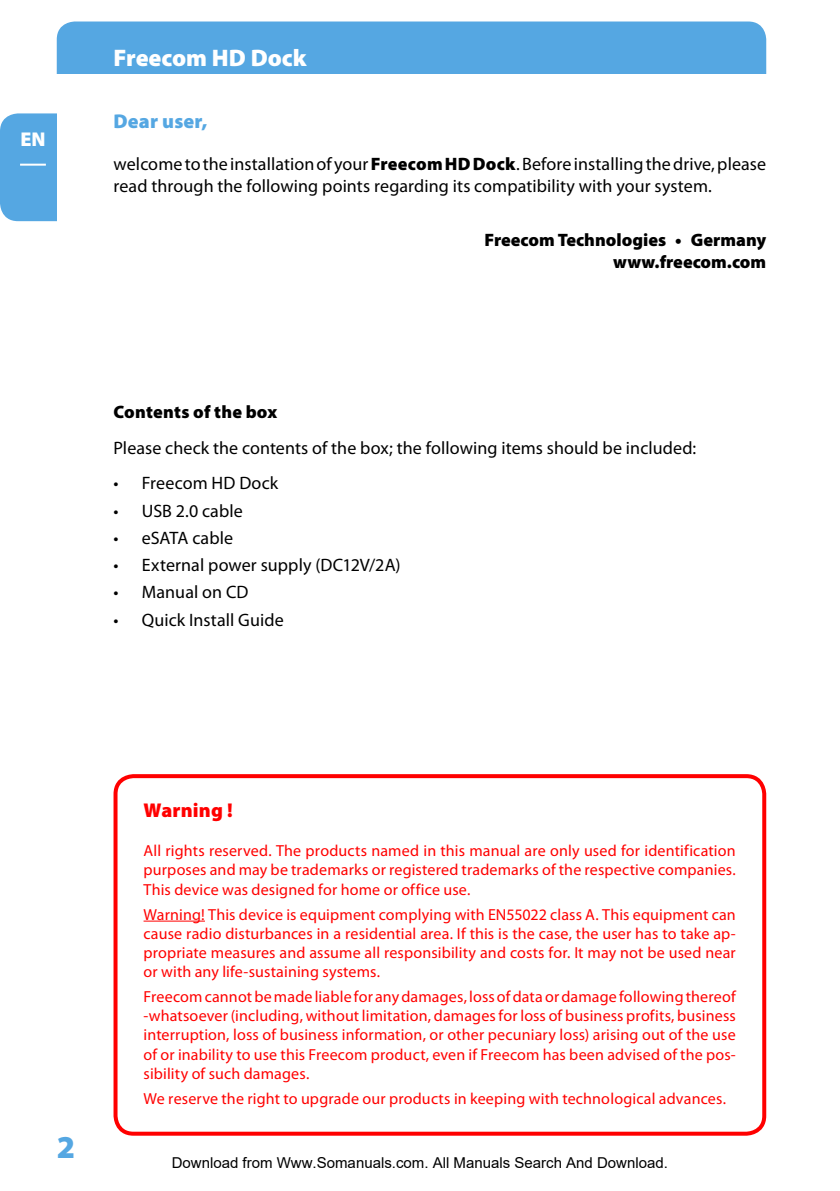
<style>
.page{position:relative;width:840px;height:1191px;background:#fff}
.page>*{position:absolute;margin:0;border:0;box-sizing:border-box;transform-origin:0 0}
.t1{font:900 24px "Myriad Pro";color:#fff}
.t2{font:900 20px "Myriad Pro";letter-spacing:.01em;color:#55a7e2}
.t3{font:900 20px "Myriad Pro";letter-spacing:.01em;color:#f00}
.t4{font:900 20px "Myriad Pro";color:#fff}
.t5{font:18px/21.6px "Myriad Pro";letter-spacing:.005em;color:#000}
.t6{font:900 18px/21.6px "Myriad Pro";color:#000;text-align:right}
.t7{font:16px/19.2px "Myriad Pro";letter-spacing:.01em;color:#f00;text-align:justify}
.t8{font:15px "Arial";color:#000}
.s1{font-weight:900}
</style>
<div class="page">
<div style="left:57px;top:22px;width:708px;height:52px;background:#55a7e2"></div>
<div style="left:0;top:113px;width:57px;height:108px;background:#55a7e2"></div>
<hr style="left:20px;top:164px;width:26px;height:2px;background:#fff">
<hr style="left:143px;top:920px;width:62px;height:1px;background:#f00">
<div style="left:113px;top:774px;width:652px;height:361px;border:4px solid #f00;border-radius:18px"></div>
<p class="t4" style="left:20px;top:126px;width:27px">EN</p>
<h1 class="t1" style="left:113px;top:42px;width:194px">Freecom HD Dock</h1>
<p class="t2" style="left:113px;top:108px;width:95px">Dear user,</p>
<p class="t5" style="left:113px;top:153px;width:653px">welcome to the installation of your <span class="s1">Freecom HD Dock</span>. Before installing the drive, please read through the following points regarding its compatibility with your system.</p>
<p class="t6" style="left:484px;top:228px;width:283px">Freecom Technologies • Germany www.freecom.com</p>
<p class="t6" style="left:113px;top:401px;width:165px">Contents of the box</p>
<p class="t5" style="left:113px;top:437px;width:584px">Please check the contents of the box; the following items should be included:</p>
<p class="t5" style="left:113px;top:472px;width:166px">• Freecom HD Dock</p>
<p class="t5" style="left:113px;top:499px;width:131px">• USB 2.0 cable</p>
<p class="t5" style="left:113px;top:527px;width:121px">• eSATA cable</p>
<p class="t5" style="left:113px;top:554px;width:288px">• External power supply (DC12V/2A)</p>
<p class="t5" style="left:113px;top:581px;width:136px">• Manual on CD</p>
<p class="t5" style="left:113px;top:608px;width:172px">• Quick Install Guide</p>
<p class="t3" style="left:143px;top:797px;width:91px">Warning !</p>
<p class="t7" style="left:143px;top:841px;width:593px">All rights reserved. The products named in this manual are only used for identification purposes and may be trademarks or registered trademarks of the respective companies.<br>This device was designed for home or office use.</p>
<p class="t7" style="left:143px;top:904px;width:593px">Warning! This device is equipment complying with EN55022 class A. This equipment can cause radio disturbances in a residential area. If this is the case, the user has to take ap&shy;propriate measures and assume all responsibility and costs for. It may not be used near or with any life-sustaining systems.</p>
<p class="t7" style="left:143px;top:986px;width:593px">Freecom cannot be made liable for any damages, loss of data or damage following thereof -whatsoever (including, without limitation, damages for loss of business profits, business interruption, loss of business information, or other pecuniary loss) arising out of the use of or inability to use this Freecom product, even if Freecom has been advised of the pos&shy;sibility of such damages.</p>
<p class="t7" style="left:143px;top:1088px;width:583px">We reserve the right to upgrade our products in keeping with technological advances.</p>
<p class="t8" style="left:172px;top:1154px;width:497px">Download from Www.Somanuals.com. All Manuals Search And Download.</p>
</div>
